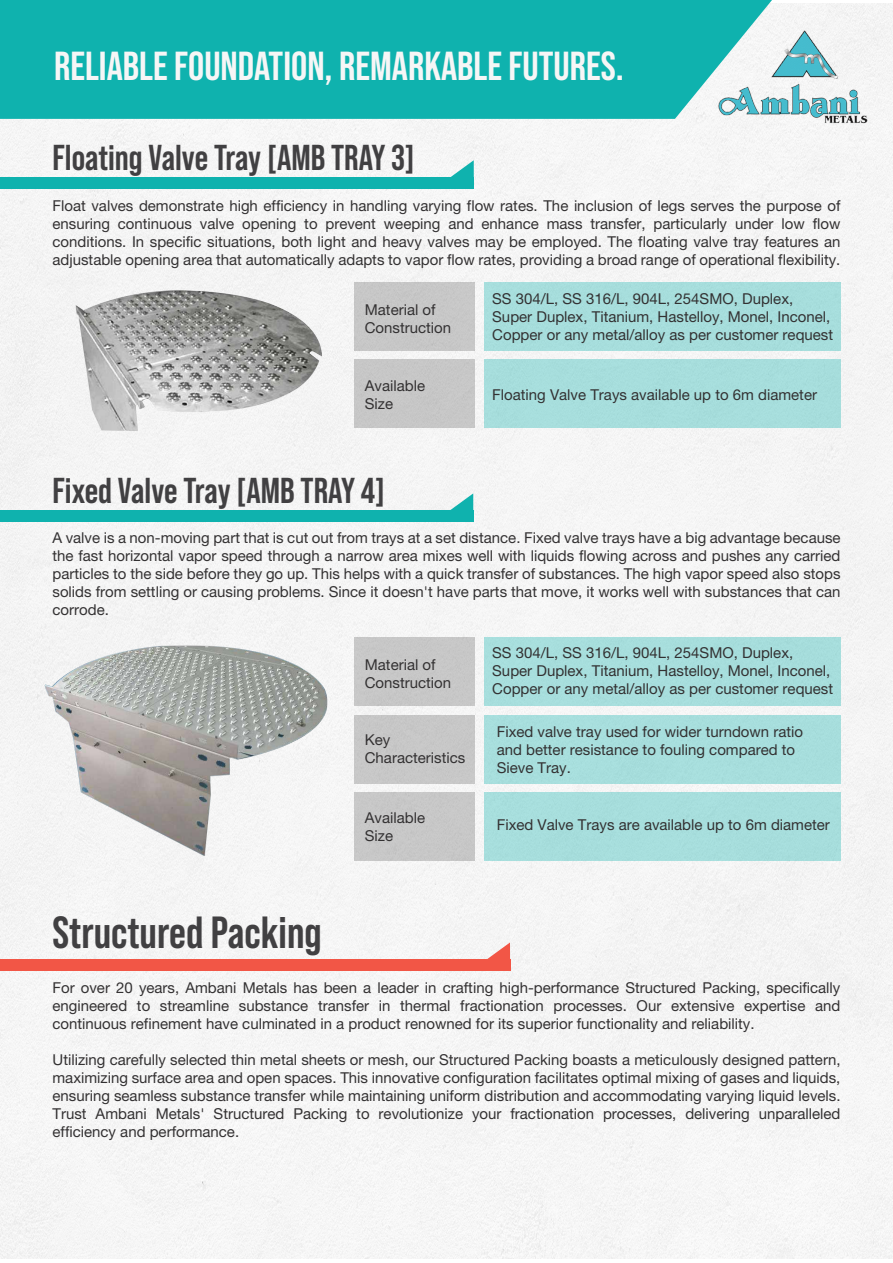
<style>
.page{position:relative;width:893px;height:1263px;background:#fff}
.page>*{position:absolute;margin:0;border:0;box-sizing:border-box;transform-origin:0 0}
.t1{font:700 45px "Bebas Neue Pro";color:#414042}
.t2{font:700 40.5px "Bebas Neue Pro";color:#f6f6f6}
.t3{font:700 36px "Bebas Neue Pro";color:#414042}
.t4{font:15px/18px "Helvetica Neue LT 55 Rm";color:#333132}
</style>
<div class="page">
<div style="left:0;top:3px;width:893px;height:1255px;background:#f5f5f5"></div>
<div style="left:0;top:0;width:772px;height:119px;background:#0fb2ae"></div>
<img style="left:713px;top:25px;width:155px;height:102px">
<div style="left:0;top:178px;width:474px;height:11px;background:#0fb2ae"></div>
<svg style="left:446px;top:160px;width:28px;height:18px"></svg>
<div style="left:484px;top:282px;width:356px;height:69px;background:#a6dddc"></div>
<div style="left:355px;top:282px;width:120px;height:69px;background:#c7c7c7"></div>
<div style="left:484px;top:360px;width:356px;height:68px;background:#a7dedd"></div>
<div style="left:355px;top:360px;width:120px;height:68px;background:#c7c7c7"></div>
<div style="left:0;top:511px;width:473px;height:11px;background:#0fb2ae"></div>
<svg style="left:446px;top:493px;width:27px;height:18px"></svg>
<div style="left:355px;top:637px;width:120px;height:69px;background:#c7c7c7"></div>
<div style="left:484px;top:715px;width:356px;height:68px;background:#a7dedd"></div>
<div style="left:355px;top:715px;width:120px;height:68px;background:#c7c7c7"></div>
<div style="left:484px;top:792px;width:356px;height:69px;background:#a7dedd"></div>
<div style="left:355px;top:792px;width:120px;height:69px;background:#c7c7c7"></div>
<img style="left:18px;top:625px;width:344px;height:236px">
<div style="left:0;top:959px;width:510px;height:12px;background:#f25646"></div>
<svg style="left:483px;top:942px;width:27px;height:17px"></svg>
<img style="left:48px;top:247px;width:298px;height:225px">
<div style="left:484px;top:637px;width:356px;height:69px;background:#a7dedd"></div>
<h2 class="t2" style="left:54px;top:43px;width:571px">RELIABLE FOUNDATION, REMARKABLE FUTURES.</h2>
<h3 class="t3" style="left:53px;top:136px;width:364px">Floating Valve Tray [AMB TRAY 3]</h3>
<p class="t4" style="left:52px;top:196px;width:789px;text-align:justify">Float valves demonstrate high efficiency in handling varying flow rates. The inclusion of legs serves the purpose of ensuring continuous valve opening to prevent weeping and enhance mass transfer, particularly under low flow conditions. In specific situations, both light and heavy valves may be employed. The floating valve tray features an adjustable opening area that automatically adapts to vapor flow rates, providing a broad range of operational flexibility.</p>
<p class="t4" style="left:365px;top:300px;width:88px">Material of<br>Construction</p>
<p class="t4" style="left:492px;top:290px;width:342px">SS 304/L, SS 316/L, 904L, 254SMO, Duplex,<br>Super Duplex, Titanium, Hastelloy, Monel, Inconel,<br>Copper or any metal/alloy as per customer request</p>
<p class="t4" style="left:365px;top:376px;width:62px">Available<br>Size</p>
<p class="t4" style="left:492px;top:385px;width:326px">Floating Valve Trays available up to 6m diameter</p>
<h3 class="t3" style="left:53px;top:470px;width:334px">Fixed Valve Tray [AMB TRAY 4]</h3>
<p class="t4" style="left:52px;top:528px;width:790px;text-align:justify">A valve is a non-moving part that is cut out from trays at a set distance. Fixed valve trays have a big advantage because the fast horizontal vapor speed through a narrow area mixes well with liquids flowing across and pushes any carried particles to the side before they go up. This helps with a quick transfer of substances. The high vapor speed also stops solids from settling or causing problems. Since it doesn't have parts that move, it works well with substances that can corrode.</p>
<p class="t4" style="left:365px;top:655px;width:88px">Material of<br>Construction</p>
<p class="t4" style="left:492px;top:644px;width:342px">SS 304/L, SS 316/L, 904L, 254SMO, Duplex,<br>Super Duplex, Titanium, Hastelloy, Monel, Inconel,<br>Copper or any metal/alloy as per customer request</p>
<p class="t4" style="left:365px;top:730px;width:102px">Key<br>Characteristics</p>
<p class="t4" style="left:497px;top:722px;width:308px">Fixed valve tray used for wider turndown ratio and better resistance to fouling compared to<br>Sieve Tray.</p>
<p class="t4" style="left:365px;top:809px;width:62px">Available<br>Size</p>
<p class="t4" style="left:497px;top:816px;width:335px">Fixed Valve Trays are available up to 6m diameter</p>
<h1 class="t1" style="left:53px;top:907px;width:271px">Structured Packing</h1>
<p class="t4" style="left:52px;top:978px;width:789px;text-align:justify">For over 20 years, Ambani Metals has been a leader in crafting high-performance Structured Packing, specifically engineered to streamline substance transfer in thermal fractionation processes. Our extensive expertise and continuous refinement have culminated in a product renowned for its superior functionality and reliability.</p>
<p class="t4" style="left:52px;top:1050px;width:789px;text-align:justify">Utilizing carefully selected thin metal sheets or mesh, our Structured Packing boasts a meticulously designed pattern, maximizing surface area and open spaces. This innovative configuration facilitates optimal mixing of gases and liquids, ensuring seamless substance transfer while maintaining uniform distribution and accommodating varying liquid levels.<br>Trust Ambani Metals' Structured Packing to revolutionize your fractionation processes, delivering unparalleled efficiency and performance.</p>
</div>
